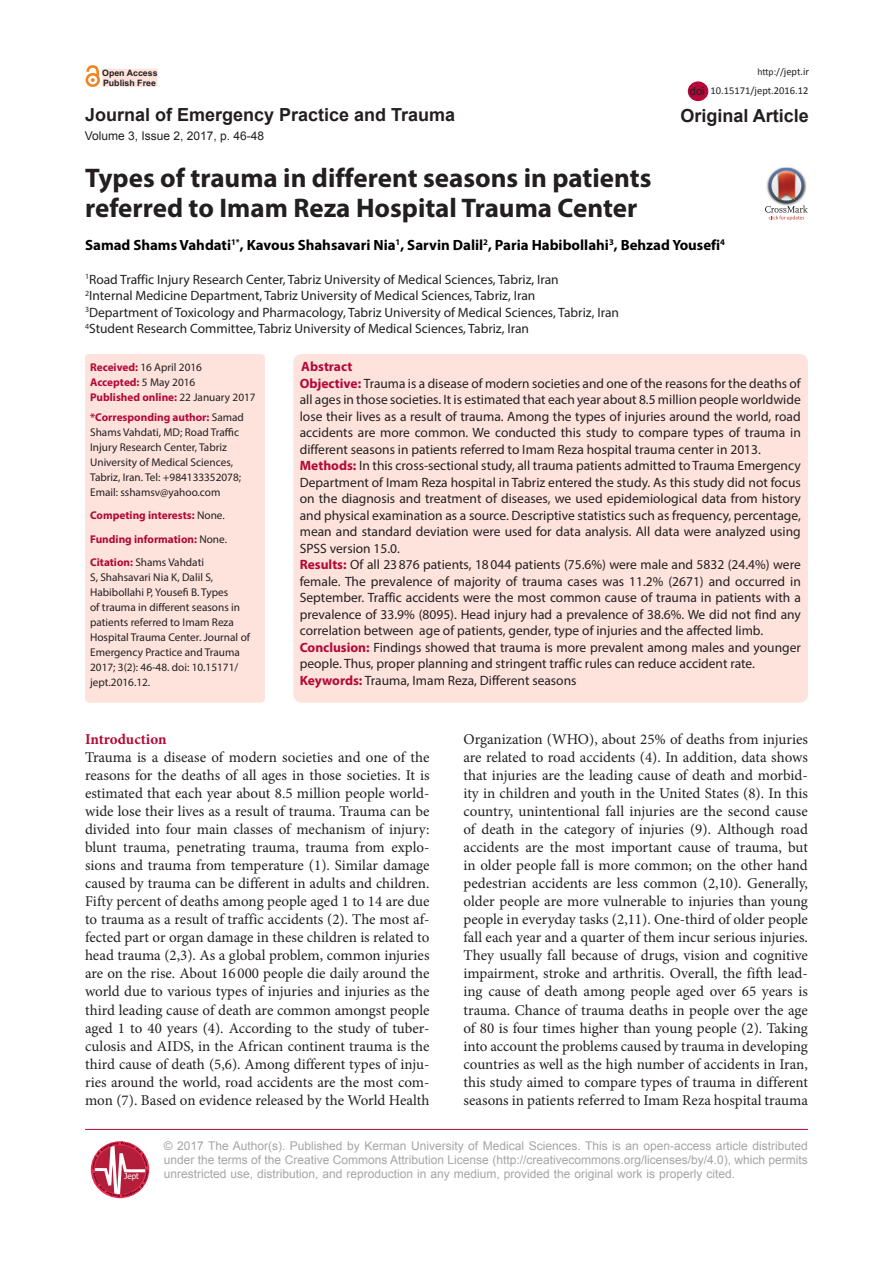
<style>
.page{position:relative;width:893px;height:1263px;background:#fff}
.page>*{position:absolute;margin:0;border:0;box-sizing:border-box;transform-origin:0 0}
.Pa3{font:700 27px/30px "Myriad Pro";color:#231f20}
.t1{font:700 18px "Arial";color:#231f20}
.HTML_Preformatted{font:15px/18px "Minion Pro";color:#231f20;text-align:justify}
.t2{font:700 15px "Minion Pro";letter-spacing:-.005em;color:#b40837}
.t3{font:700 14.85px "Myriad Pro";color:#000}
.t4{font:13.5px/16.5px "Myriad Pro";color:#231f20;text-align:justify}
.t5{font:700 13.5px "Myriad Pro";color:#b30838}
.t6{font:12px/14.4px "Arial";color:#a5a5a5;text-align:justify}
.t7{font:12px "Arial";color:#231f20}
.t8{font:11.25px/15px "Myriad Pro";color:#231f20}
.t9{font:700 11.25px "Myriad Pro";color:#b30838}
.t10{font:11.25px "Arial";color:#231f20}
.t11{font:10.5px "Calibri";color:#231f20}
.t12{font:9.75px "Calibri";color:#231f20}
.t13{font:700 8.85px "Arial";color:#231f20}
.t14{font:8.1px "Tahoma";color:#fff}
.s1{font-size:10.5px}
.s2{font-weight:700;color:#b30838}
.s3{font-weight:400;color:#231f20}
.s4{font-weight:700;color:#b40837}
</style>
<div class="page">
<div style="left:85px;top:354px;width:180px;height:349px;background:#fde3dc;border-radius:4px"></div>
<div style="left:293px;top:354px;width:515px;height:349px;background:#fde3dc;border-radius:9px"></div>
<hr style="left:85px;top:1129px;width:723px;height:1px;background:#b30838">
<svg style="left:92px;top:1142px;width:57px;height:55px"></svg>
<div style="left:101px;top:68px;width:57px;height:19px;background:#fde3dc"></div>
<div style="left:101px;top:68px;width:57px;height:20px;border:1px solid #fff"></div>
<div style="left:86px;top:73px;width:14px;height:14px;border:3px solid #f58220;border-radius:50%"></div>
<svg style="left:85px;top:66px;width:15px;height:16px"></svg>
<div style="left:688px;top:81px;width:20px;height:20px;background:#b30838;border-radius:50%"></div>
<img style="left:780px;top:167px;width:13px;height:1px">
<svg style="left:765px;top:168px;width:43px;height:52px"></svg>
<p class="t13" style="left:102px;top:67px;width:57px">Open Access</p>
<p class="t12" style="left:757px;top:65px;width:53px">http://<span class="s1">jept.ir</span></p>
<p class="t13" style="left:103px;top:76px;width:54px">Publish Free</p>
<p class="t10" style="left:690px;top:84px;width:17px">doi</p>
<p class="t11" style="left:711px;top:84px;width:99px">10.15171/jept.2016.12</p>
<p class="t1" style="left:85px;top:102px;width:372px">Journal of Emergency Practice and Trauma</p>
<p class="t7" style="left:85px;top:127px;width:181px">Volume 3, Issue 2, 2017, p. 46-48</p>
<p class="Pa3" style="left:85px;top:162px;width:568px">Types of trauma in different seasons in patients referred to Imam Reza Hospital Trauma Center</p>
<p class="t1" style="left:680px;top:104px;width:130px">Original Article</p>
<p class="t3" style="left:85px;top:236px;width:642px">Samad Shams Vahdati<sup>1*</sup>, Kavous Shahsavari Nia<sup>1</sup>, Sarvin Dalil<sup>2</sup>, Paria Habibollahi<sup>3</sup>, Behzad Yousefi<sup>4</sup></p>
<p class="t4" style="left:85px;top:271px;width:475px"><sup>1</sup>Road Traffic Injury Research Center, Tabriz University of Medical Sciences, Tabriz, Iran</p>
<p class="t4" style="left:85px;top:287px;width:452px"><sup>2</sup>Internal Medicine Department, Tabriz University of Medical Sciences, Tabriz, Iran</p>
<p class="t4" style="left:85px;top:304px;width:535px"><sup>3</sup>Department of Toxicology and Pharmacology, Tabriz University of Medical Sciences, Tabriz, Iran</p>
<p class="t4" style="left:85px;top:320px;width:446px"><sup>4</sup>Student Research Committee, Tabriz University of Medical Sciences, Tabriz, Iran</p>
<p class="t8" style="left:90px;top:360px;width:113px"><span class="s2">Received:</span> 16 April 2016</p>
<p class="t9" style="left:90px;top:375px;width:107px">Accepted: <span class="s3">5 May 2016</span></p>
<p class="t9" style="left:90px;top:390px;width:167px">Published online: <span class="s3">22 January 2017</span></p>
<p class="t8" style="left:90px;top:409px;width:155px"><span class="s2">*Corresponding author:</span> Samad<br>Shams Vahdati, MD; Road Traffic<br>Injury Research Center, Tabriz<br>University of Medical Sciences,<br>Tabriz, Iran. Tel: +984133352078;</p>
<p class="t8" style="left:90px;top:484px;width:132px">Email: sshamsv@yahoo.com</p>
<p class="t9" style="left:90px;top:508px;width:136px">Competing interests: <span class="s3">None.</span></p>
<p class="t9" style="left:90px;top:531px;width:138px">Funding information: <span class="s3">None.</span></p>
<p class="t8" style="left:90px;top:555px;width:161px"><span class="s2">Citation:</span> Shams Vahdati<br>S, Shahsavari Nia K, Dalil S,<br>Habibollahi P, Yousefi B. Types<br>of trauma in different seasons in patients referred to Imam Reza<br>Hospital Trauma Center. Journal of<br>Emergency Practice and Trauma<br>2017; 3(2): 46-48. doi: 10.15171/ jept.2016.12.</p>
<p class="t5" style="left:301px;top:358px;width:53px">Abstract</p>
<p class="t4" style="left:300px;top:375px;width:503px"><span class="s4">Objective:</span> Trauma is a disease of modern societies and one of the reasons for the deaths of all ages in those societies. It is estimated that each year about 8.5 million people worldwide lose their lives as a result of trauma. Among the types of injuries around the world, road accidents are more common. We conducted this study to compare types of trauma in different seasons in patients referred to Imam Reza hospital trauma center in 2013.</p>
<p class="t4" style="left:300px;top:457px;width:503px"><span class="s4">Methods:</span> In this cross-sectional study, all trauma patients admitted to Trauma Emergency Department of Imam Reza hospital in Tabriz entered the study. As this study did not focus on the diagnosis and treatment of diseases, we used epidemiological data from history and physical examination as a source. Descriptive statistics such as frequency, percentage, mean and standard deviation were used for data analysis. All data were analyzed using SPSS version 15.0.</p>
<p class="t4" style="left:300px;top:556px;width:503px"><span class="s4">Results:</span> Of all 23876 patients, 18044 patients (75.6%) were male and 5832 (24.4%) were female. The prevalence of majority of trauma cases was 11.2% (2671) and occurred in September. Traffic accidents were the most common cause of trauma in patients with a prevalence of 33.9% (8095). Head injury had a prevalence of 38.6%. We did not find any correlation between age of patients, gender, type of injuries and the affected limb.</p>
<p class="t4" style="left:300px;top:639px;width:503px"><span class="s4">Conclusion:</span> Findings showed that trauma is more prevalent among males and younger people. Thus, proper planning and stringent traffic rules can reduce accident rate.</p>
<p class="t4" style="left:300px;top:672px;width:278px"><span class="s4">Keywords:</span> Trauma, Imam Reza, Different seasons</p>
<p class="t2" style="left:85px;top:729px;width:83px">Introduction</p>
<p class="HTML_Preformatted" style="left:85px;top:749px;width:346px">Trauma is a disease of modern societies and one of the reasons for the deaths of all ages in those societies. It is estimated that each year about 8.5 million people world&shy;wide lose their lives as a result of trauma. Trauma can be divided into four main classes of mechanism of injury: blunt trauma, penetrating trauma, trauma from explo&shy;sions and trauma from temperature (1). Similar damage caused by trauma can be different in adults and children.<br>Fifty percent of deaths among people aged 1 to 14 are due to trauma as a result of traffic accidents (2). The most af&shy;fected part or organ damage in these children is related to head trauma (2,3). As a global problem, common injuries are on the rise. About 16 000 people die daily around the world due to various types of injuries and injuries as the third leading cause of death are common amongst people aged 1 to 40 years (4). According to the study of tuber&shy;culosis and AIDS, in the African continent trauma is the third cause of death (5,6). Among different types of inju&shy;ries around the world, road accidents are the most com&shy;mon (7). Based on evidence released by the World Health</p>
<p class="HTML_Preformatted" style="left:463px;top:731px;width:346px">Organization (WHO), about 25% of deaths from injuries are related to road accidents (4). In addition, data shows that injuries are the leading cause of death and morbid&shy;ity in children and youth in the United States (8). In this country, unintentional fall injuries are the second cause of death in the category of injuries (9). Although road accidents are the most important cause of trauma, but in older people fall is more common; on the other hand pedestrian accidents are less common (2,10). Generally, older people are more vulnerable to injuries than young people in everyday tasks (2,11). One-third of older people fall each year and a quarter of them incur serious injuries.<br>They usually fall because of drugs, vision and cognitive impairment, stroke and arthritis. Overall, the fifth lead&shy;ing cause of death among people aged over 65 years is trauma. Chance of trauma deaths in people over the age of 80 is four times higher than young people (2). Taking into account the problems caused by trauma in developing countries as well as the high number of accidents in Iran, this study aimed to compare types of trauma in different seasons in patients referred to Imam Reza hospital trauma</p>
<p class="t14" style="left:124px;top:1171px;width:16px">Jept</p>
<p class="t6" style="left:164px;top:1138px;width:646px">© 2017 The Author(s). Published by Kerman University of Medical Sciences. This is an open-access article distributed under the terms of the Creative Commons Attribution License (http://creativecommons.org/licenses/by/4.0), which permits unrestricted use, distribution, and reproduction in any medium, provided the original work is properly cited.</p>
</div>
